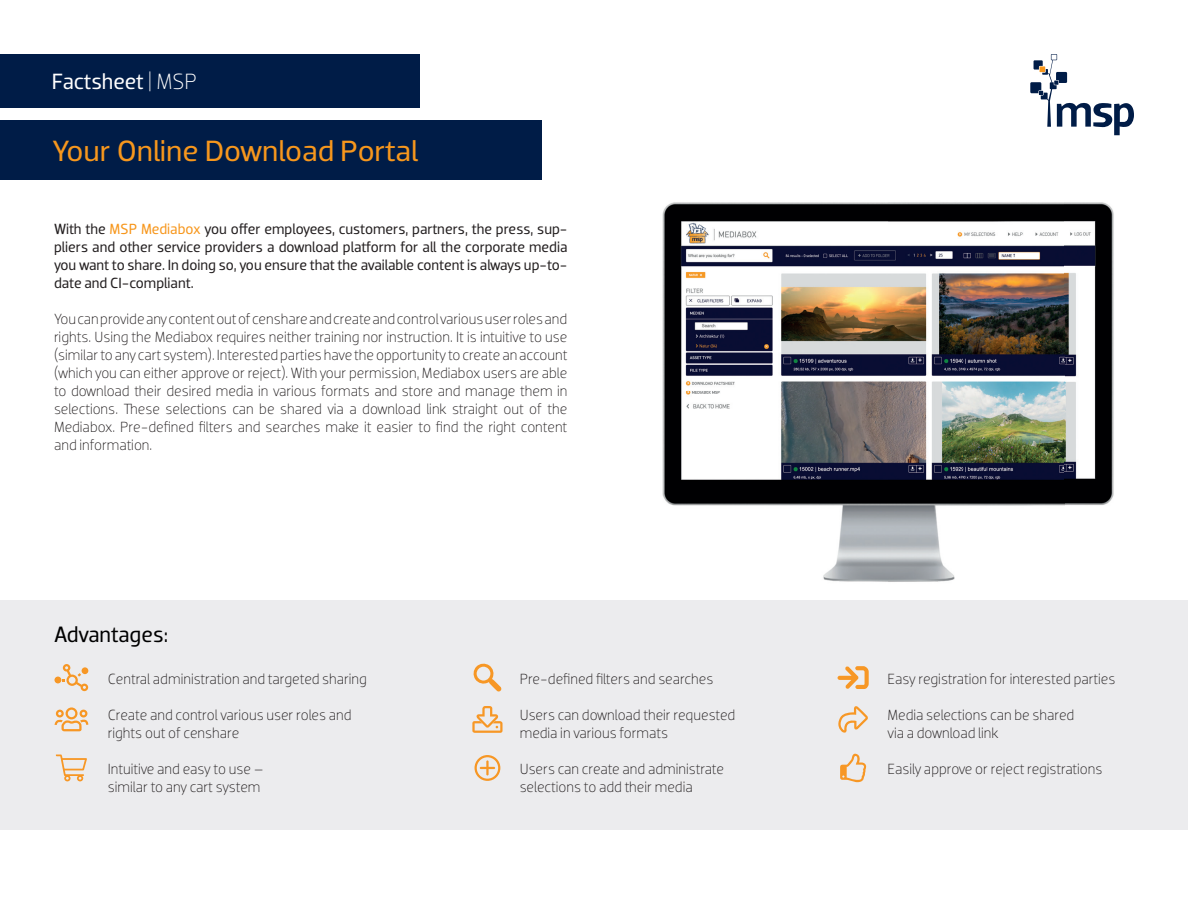
<style>
.page{position:relative;width:1188px;height:918px;background:#fff}
.page>*{position:absolute;margin:0;border:0;box-sizing:border-box;transform-origin:0 0}
.t1{font:29.85px "Dobra";letter-spacing:-.005em;color:#f7971d;scale:1.06 1}
.t2{font:22.5px "Dobra";letter-spacing:-.005em;color:#fff}
.t3{font:22.5px "Dobra";letter-spacing:-.005em;color:#000}
.t4{font:300 15px/18px "Dobra";letter-spacing:-.005em;color:#231f20}
.t5{font:15px/18px "Dobra";letter-spacing:-.005em;color:#231f20;text-align:justify}
.s1{font-weight:300}
.s2{color:#f7971d}
</style>
<div class="page">
<svg style="left:1030px;top:54px;width:104px;height:81px"></svg>
<div style="left:0;top:54px;width:420px;height:54px;background:#001c47"></div>
<div style="left:0;top:121px;width:542px;height:59px;background:#001c47"></div>
<div style="left:0;top:600px;width:1188px;height:230px;background:#ececee"></div>
<img style="left:662px;top:202px;width:452px;height:380px">
<svg style="left:55px;top:664px;width:33px;height:27px"></svg>
<svg style="left:55px;top:707px;width:33px;height:24px"></svg>
<svg style="left:56px;top:755px;width:31px;height:26px"></svg>
<svg style="left:475px;top:755px;width:25px;height:26px"></svg>
<svg style="left:473px;top:663px;width:29px;height:29px"></svg>
<svg style="left:472px;top:706px;width:31px;height:27px"></svg>
<svg style="left:840px;top:754px;width:26px;height:28px"></svg>
<svg style="left:838px;top:666px;width:31px;height:23px"></svg>
<svg style="left:838px;top:706px;width:30px;height:27px"></svg>
<h2 class="t2" style="left:52px;top:69px;width:147px">Factsheet <span class="s1">| MSP</span></h2>
<h1 class="t1" style="left:52px;top:134px;width:347px">Your Online Download Portal</h1>
<p class="t5" style="left:54px;top:220px;width:515px">With the <span class="s2">MSP Mediabox</span> you offer employees, customers, partners, the press, sup&shy;pliers and other service providers a download platform for all the corporate media you want to share. In doing so, you ensure that the available content is always up-to&shy;date and CI-compliant.</p>
<p class="t4" style="left:54px;top:310px;width:515px;text-align:justify">You can provide any content out of censhare and create and control various user roles and rights. Using the Mediabox requires neither training nor instruction. It is intuitive to use (similar to any cart system). Interested parties have the opportunity to create an account (which you can either approve or reject). With your permission, Mediabox users are able to download their desired media in various formats and store and manage them in selections.</p>
<p class="t4" style="left:54px;top:400px;width:515px;text-align:justify;text-indent:84px">ese selections can be shared via a download link straight out of the Mediabox. Pre-defined filters and searches make it easier to find the right content and information.</p>
<h2 class="t3" style="left:54px;top:622px;width:116px">Advantages:</h2>
<p class="t4" style="left:108px;top:670px;width:261px">Central administration and targeted sharing</p>
<p class="t4" style="left:108px;top:706px;width:245px">Create and control various user roles and rights out of censhare</p>
<p class="t4" style="left:108px;top:760px;width:157px">Intuitive and easy to use – similar to any cart system</p>
<p class="t4" style="left:520px;top:670px;width:195px">Pre-defined filters and searches</p>
<p class="t4" style="left:520px;top:706px;width:217px">Users can download their requested media in various formats</p>
<p class="t4" style="left:520px;top:760px;width:206px">Users can create and administrate selections to add their media</p>
<p class="t4" style="left:888px;top:670px;width:229px">Easy registration for interested parties</p>
<p class="t4" style="left:888px;top:706px;width:188px">Media selections can be shared via a download link</p>
<p class="t4" style="left:888px;top:760px;width:217px">Easily approve or reject registrations</p>
</div>
